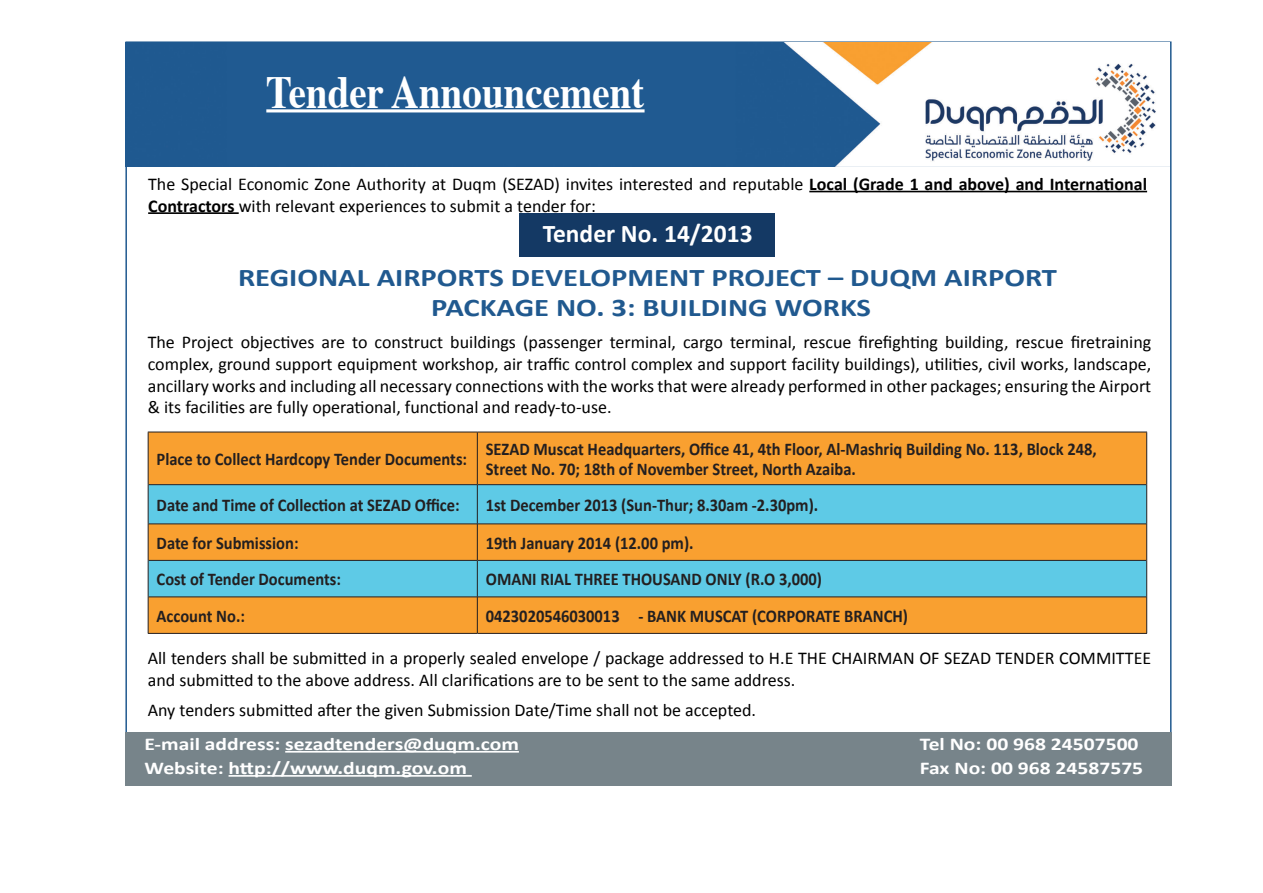
<style>
.page{position:relative;width:1263px;height:893px;background:#fff}
.page>*{position:absolute;margin:0;border:0;box-sizing:border-box;transform-origin:0 0}
.t1{font:700 46.05px "Times";color:#fff;scale:.85 1}
.t2{font:700 25.5px/30.6px "Calibri";color:#20598f;text-align:center;scale:1.2 1}
.t3{font:700 25.5px "Calibri";color:#fff}
.t4{font:18px/21.6px "Calibri";color:#000}
.t5{font:700 18px "Calibri";color:#fff;scale:1.2 1}
.t6{font:700 17.85px/35.7px "Calibri";color:#231f20;scale:.92 1}
.s1{font-weight:700}
</style>
<div class="page">
<div style="left:125px;top:732px;width:1046px;height:54px;background:#77848a"></div>
<div style="left:149px;top:433px;width:997px;height:127px;background:#f9a030"></div>
<div style="left:149px;top:485px;width:997px;height:38px;background:#5ecae6"></div>
<svg style="left:149px;top:561px;width:997px;height:72px"></svg>
<hr style="left:149px;top:484px;width:328px;height:1px;background:#231f20">
<hr style="left:478px;top:484px;width:668px;height:1px;background:#231f20">
<hr style="left:149px;top:523px;width:328px;height:1px;background:#231f20">
<hr style="left:478px;top:523px;width:668px;height:1px;background:#231f20">
<hr style="left:149px;top:560px;width:328px;height:1px;background:#231f20">
<hr style="left:478px;top:560px;width:668px;height:1px;background:#231f20">
<hr style="left:149px;top:596px;width:328px;height:1px;background:#231f20">
<hr style="left:478px;top:596px;width:668px;height:1px;background:#231f20">
<hr style="left:148px;top:633px;width:329px;height:1px;background:#231f20">
<hr style="left:477px;top:633px;width:670px;height:1px;background:#231f20">
<hr style="left:148px;top:432px;width:329px;height:1px;background:#231f20">
<hr style="left:477px;top:432px;width:670px;height:1px;background:#231f20">
<hr style="left:148px;top:432px;width:1px;height:53px;background:#231f20">
<hr style="left:477px;top:432px;width:1px;height:53px;background:#231f20">
<hr style="left:1146px;top:432px;width:1px;height:53px;background:#231f20">
<hr style="left:148px;top:485px;width:1px;height:39px;background:#231f20">
<hr style="left:477px;top:485px;width:1px;height:39px;background:#231f20">
<hr style="left:1146px;top:485px;width:1px;height:39px;background:#231f20">
<hr style="left:148px;top:524px;width:1px;height:36px;background:#231f20">
<hr style="left:477px;top:524px;width:1px;height:36px;background:#231f20">
<hr style="left:1146px;top:524px;width:1px;height:36px;background:#231f20">
<hr style="left:148px;top:560px;width:1px;height:37px;background:#231f20">
<hr style="left:477px;top:560px;width:1px;height:37px;background:#231f20">
<hr style="left:1146px;top:560px;width:1px;height:37px;background:#231f20">
<hr style="left:148px;top:597px;width:1px;height:36px;background:#231f20">
<hr style="left:477px;top:597px;width:1px;height:36px;background:#231f20">
<hr style="left:1146px;top:597px;width:1px;height:36px;background:#231f20">
<hr style="left:285px;top:751px;width:234px;height:2px;background:#fff">
<hr style="left:229px;top:775px;width:243px;height:2px;background:#fff">
<img style="left:125px;top:43px;width:1045px;height:124px">
<hr style="left:266px;top:109px;width:378px;height:3px;background:#fff">
<div style="left:520px;top:214px;width:255px;height:43px;background:#143964"></div>
<hr style="left:809px;top:191px;width:338px;height:1px;background:#000">
<hr style="left:148px;top:212px;width:91px;height:2px;background:#000">
<h1 class="t1" style="left:266px;top:48px;width:446px">Tender Announcement</h1>
<p class="t4" style="left:148px;top:173px;width:1000px">The Special Economic Zone Authority at Duqm (SEZAD) invites interested and reputable <span class="s1">Local (Grade 1 and above) and International<br>Contractors</span> with relevant experiences to submit a tender for:</p>
<h2 class="t3" style="left:543px;top:217px;width:211px">Tender No. 14/2013</h2>
<h2 class="t2" style="left:238px;top:262px;width:684px">REGIONAL AIRPORTS DEVELOPMENT PROJECT – DUQM AIRPORT<br>PACKAGE NO. 3: BUILDING WORKS</h2>
<p class="t4" style="left:148px;top:332px;width:1005px;text-align:justify">The Project objectives are to construct buildings (passenger terminal, cargo terminal, rescue firefighting building, rescue firetraining complex, ground support equipment workshop, air traffic control complex and support facility buildings ,) utilities, civil works, landscape, ancillary works and including all necessary connections with the works that were already performed in other packages; ensuring the Airport &amp; its facilities are fully operational, functional and ready-to-use.</p>
<p class="t6" style="left:157px;top:441px;width:339px">Place to Collect Hardcopy Tender Documents:</p>
<p class="t6" style="left:157px;top:487px;width:331px">Date and Time of Collection at SEZAD Office:</p>
<p class="t6" style="left:157px;top:525px;width:156px">Date for Submission:</p>
<p class="t6" style="left:157px;top:562px;width:202px">Cost of Tender Documents:</p>
<p class="t6" style="left:157px;top:598px;width:98px">Account No.:</p>
<p class="t6" style="left:486px;top:431px;width:665px">SEZAD Muscat Headquarters, Office 41, 4th Floor, Al-Mashriq Building No. 113, Block 248,</p>
<p class="t6" style="left:486px;top:452px;width:404px">Street No. 70; 18th of November Street, North Azaiba.<br>1st December 2013 (Sun-Thur; 8.30am -2.30pm .(</p>
<p class="t6" style="left:486px;top:525px;width:227px">19th January 2014 (12.00 pm .(</p>
<p class="t6" style="left:486px;top:562px;width:367px">OMANI RIAL THREE THOUSAND ONLY O.R( 3,000(</p>
<p class="t6" style="left:486px;top:598px;width:147px">0423020546030013</p>
<p class="t6" style="left:638px;top:598px;width:295px">- BANK MUSCAT (CORPORATE BRANCH(</p>
<p class="t4" style="left:148px;top:647px;width:1005px">All tenders shall be submitted in a properly sealed envelope / package addressed to H E. THE CHAIRMAN OF SEZAD TENDER COMMITTEE and submitted to the above address. All clarifications are to be sent to the same address.</p>
<p class="t4" style="left:148px;top:699px;width:610px">Any tenders submitted after the given Submission Date/Time shall not be accepted.</p>
<p class="t5" style="left:145px;top:733px;width:313px">-E mail address: sezadtenders@duqm.com</p>
<p class="t5" style="left:145px;top:757px;width:270px">Website: http://www.duqm.gov.om</p>
<p class="t5" style="left:920px;top:733px;width:184px">Tel No: 00 968 24507500</p>
<p class="t5" style="left:920px;top:757px;width:188px">Fax No: 00 968 24587575</p>
</div>
